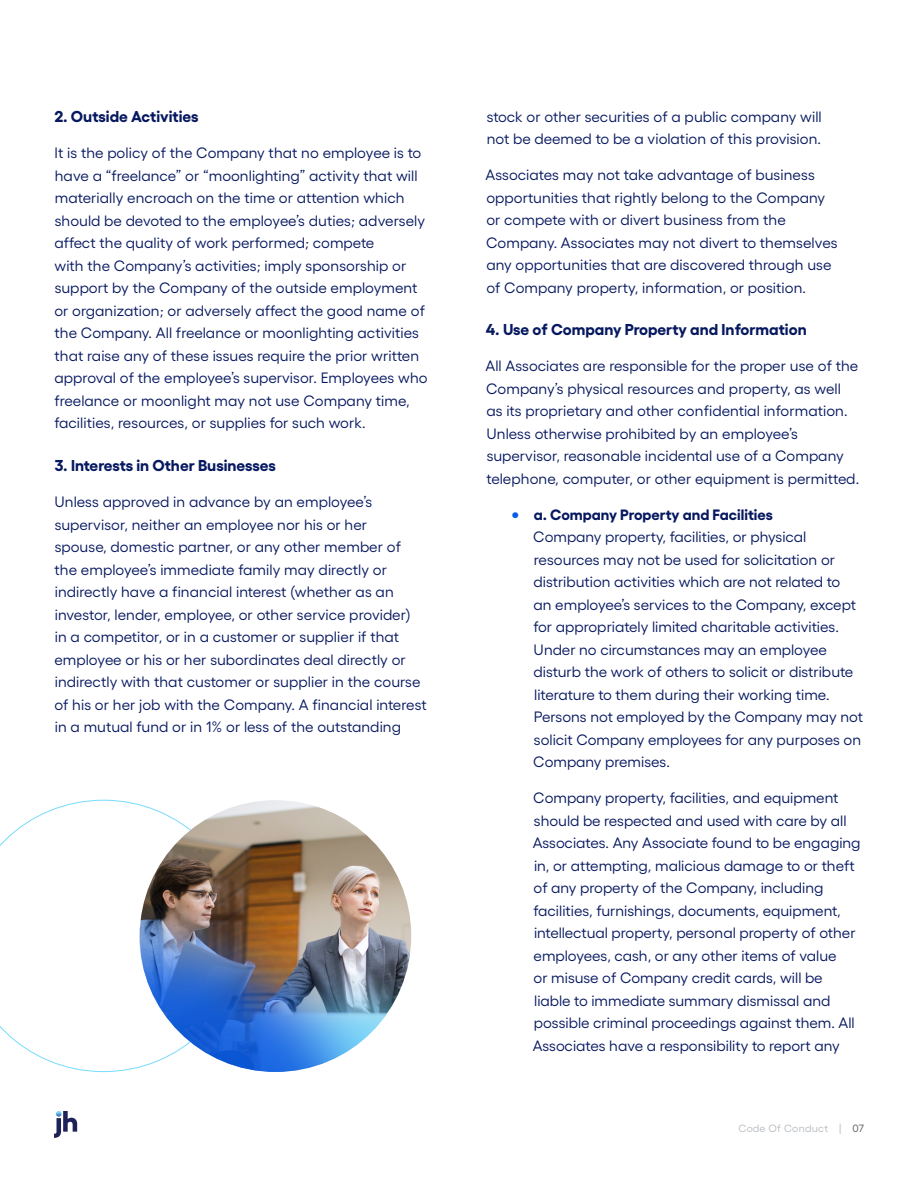
<style>
.page{position:relative;width:918px;height:1188px;background:#fff}
.page>*{position:absolute;margin:0;border:0;box-sizing:border-box;transform-origin:0 0}
.List_Heading{font:700 15.75px "Gellix";color:#06185f}
.Body_Text{font:15px/22.5px "Gellix";letter-spacing:.005em;color:#06185f}
.List_Bullet{font:15px/22.5px "Gellix";color:#06185f}
.t1{font:10.5px "Gellix";letter-spacing:.025em;color:#b6bbc0}
.s1{font-weight:800;font-size:19.5px;color:#085ce5}
.s2{font-weight:700}
.s3{color:#575a5d}
</style>
<div class="page">
<svg style="left:54px;top:1111px;width:23px;height:27px"></svg>
<svg style="left:0;top:800px;width:240px;height:272px"></svg>
<img style="left:139px;top:800px;width:273px;height:272px;border-radius:136px">
<p class="List_Heading" style="left:54px;top:104px;width:146px">2. Outside Activities</p>
<p class="Body_Text" style="left:54px;top:140px;width:375px">It is the policy of the Company that no employee is to have a “freelance” or “moonlighting” activity that will materially encroach on the time or attention which should be devoted to the employee’s duties; adversely affect the quality of work performed; compete<br>with the Company’s activities; imply sponsorship or support by the Company of the outside employment or organization; or adversely affect the good name of the Company. All freelance or moonlighting activities that raise any of these issues require the prior written approval of the employee’s supervisor. Employees who freelance or moonlight may not use Company time, facilities, resources, or supplies for such work.</p>
<p class="List_Heading" style="left:55px;top:453px;width:223px">3. Interests in Other Businesses</p>
<p class="Body_Text" style="left:54px;top:489px;width:374px">Unless approved in advance by an employee’s supervisor, neither an employee nor his or her<br>spouse, domestic partner, or any other member of the employee’s immediate family may directly or indirectly have a financial interest (whether as an investor, lender, employee, or other service provider)<br>in a competitor, or in a customer or supplier if that employee or his or her subordinates deal directly or indirectly with that customer or supplier in the course of his or her job with the Company. A financial interest in a mutual fund or in 1% or less of the outstanding</p>
<p class="Body_Text" style="left:487px;top:104px;width:337px">stock or other securities of a public company will not be deemed to be a violation of this provision.</p>
<p class="Body_Text" style="left:485px;top:162px;width:354px">Associates may not take advantage of business opportunities that rightly belong to the Company or compete with or divert business from the Company. Associates may not divert to themselves any opportunities that are discovered through use of Company property, information, or position.</p>
<p class="List_Heading" style="left:486px;top:317px;width:322px">4. Use of Company Property and Information</p>
<p class="Body_Text" style="left:485px;top:353px;width:375px">All Associates are responsible for the proper use of the Company’s physical resources and property, as well as its proprietary and other confidential information.<br>Unless otherwise prohibited by an employee’s supervisor, reasonable incidental use of a Company telephone, computer, or other equipment is permitted.</p>
<p class="Body_Text" style="left:533px;top:502px;width:331px;text-indent:-22px"><span class="s1">•</span> <span class="s2">a. Company Property and Facilities<br></span>Company property, facilities, or physical resources may not be used for solicitation or distribution activities which are not related to<br>an employee’s services to the Company, except for appropriately limited charitable activities.<br>Under no circumstances may an employee disturb the work of others to solicit or distribute literature to them during their working time.<br>Persons not employed by the Company may not solicit Company employees for any purposes on Company premises.</p>
<p class="List_Bullet" style="left:533px;top:785px;width:329px">Company property, facilities, and equipment should be respected and used with care by all Associates. Any Associate found to be engaging in, or attempting, malicious damage to or theft of any property of the Company, including facilities, furnishings, documents, equipment, intellectual property, personal property of other employees, cash, or any other items of value<br>or misuse of Company credit cards, will be liable to immediate summary dismissal and possible criminal proceedings against them. All Associates have a responsibility to report any</p>
<p class="t1" style="left:738px;top:1120px;width:127px">Code Of Conduct | <span class="s3">07</span></p>
</div>
